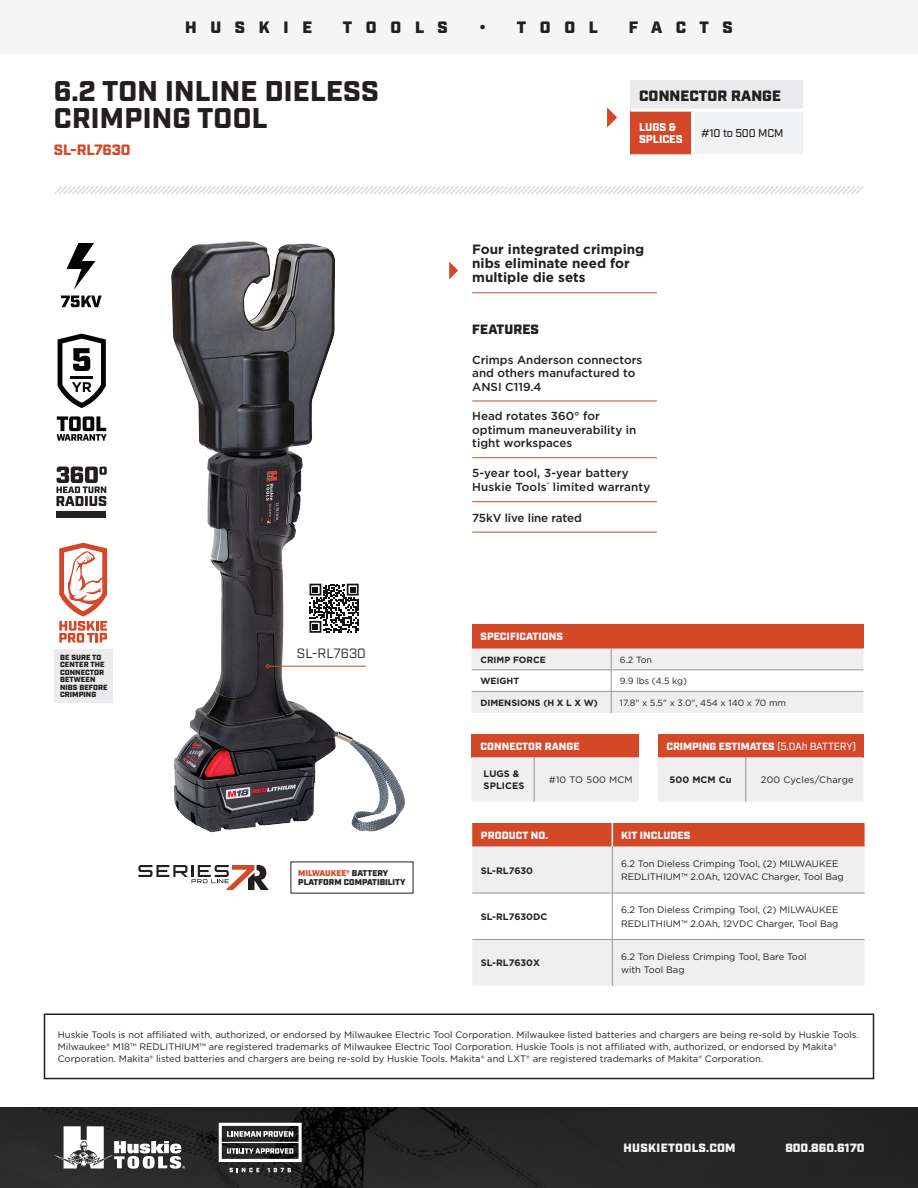
<style>
.page{position:relative;width:918px;height:1188px;background:#fff}
.page>*{position:absolute;margin:0;border:0;box-sizing:border-box;transform-origin:0 0}
.t1{font:900 28.5px "Industry";letter-spacing:.01em;color:#231f20}
.t2{font:900 16.5px "Industry";letter-spacing:.83em;color:#231f20}
.Table_Header{font:900 15px "Industry";letter-spacing:.01em;color:#231f20}
.Product_Name_-_Prima{font:900 15px "Industry";letter-spacing:-.01em;color:#d44727}
.New_Features{font:700 13.5px/14.2px "Gotham";color:#231f20}
.t3{font:13.5px "Industry";color:#231f20}
.Small_Copy{font:900 13.5px "Industry";letter-spacing:.01em;color:#231f20}
.t4{font:900 12px "Industry";letter-spacing:.02em;color:#f2f3f4}
.t5{font:900 12px "Industry";color:#f2f3f4}
.New_Features-2{font:500 11.7px/13.5px "Gotham";color:#231f20}
.Table_Copy{font:900 11.25px/12px "Industry";color:#fff}
.Table_Copy-2{font:500 11.25px "Industry";letter-spacing:-.01em;color:#231f20}
.Table_Header-2{font:900 10.5px "Industry";letter-spacing:.01em;color:#f2f3f4}
.Table_Copy-3{font:9.3px/13.5px "Gotham";color:#231f20}
.Table_Copy-4{font:700 9.3px/12px "Gotham";color:#231f20}
.Table_Copy-5{font:9.3px "Gotham";letter-spacing:.02em;color:#231f20}
.Table_Copy-6{font:9px "Gotham";color:#231f20}
.Table_Copy-7{font:700 9px "Gotham";color:#231f20}
.t6{font:900 8.4px/9px "Industry";letter-spacing:.01em;color:#231f20}
.t7{font:900 7.5px/7.5px "Industry";letter-spacing:.01em;color:#231f20}
.s1{color:#d44728}
.s2{font-weight:500}
</style>
<div class="page">
<svg style="left:138px;top:865px;width:131px;height:25px"></svg>
<img style="left:0;top:1107px;width:918px;height:81px">
<div style="left:44px;top:1014px;width:830px;height:65px;border:2px solid #231f20"></div>
<svg style="left:54px;top:1126px;width:131px;height:43px"></svg>
<svg style="left:230px;top:1168px;width:29px;height:4px"></svg>
<svg style="left:268px;top:1168px;width:23px;height:4px"></svg>
<svg style="left:219px;top:1123px;width:83px;height:39px"></svg>
<div style="left:0;top:0;width:918px;height:54px;background:#f5f5f6"></div>
<svg style="left:54px;top:186px;width:810px;height:9px"></svg>
<div style="left:472px;top:847px;width:393px;height:139px;background:#efeff0"></div>
<svg style="left:472px;top:894px;width:393px;height:45px"></svg>
<div style="left:472px;top:823px;width:393px;height:24px;background:#d44727"></div>
<hr style="left:612px;top:847px;width:1px;height:46px;background:#939598">
<hr style="left:612px;top:940px;width:1px;height:46px;background:#939598">
<hr style="left:612px;top:893px;width:1px;height:46px;background:#939598">
<hr style="left:472px;top:893px;width:140px;height:1px;background:#939598">
<hr style="left:612px;top:893px;width:253px;height:1px;background:#939598">
<hr style="left:472px;top:939px;width:140px;height:1px;background:#939598">
<hr style="left:612px;top:939px;width:253px;height:1px;background:#939598">
<img style="left:171px;top:241px;width:234px;height:592px">
<hr style="left:472px;top:401px;width:185px;height:1px;background:#d44727">
<hr style="left:472px;top:457px;width:185px;height:1px;background:#d44727">
<hr style="left:472px;top:501px;width:185px;height:1px;background:#d44727">
<hr style="left:472px;top:532px;width:185px;height:1px;background:#d44727">
<hr style="left:269px;top:666px;width:97px;height:1px;background:#d44727">
<svg style="left:266px;top:664px;width:3px;height:4px"></svg>
<svg style="left:307px;top:581px;width:54px;height:54px"></svg>
<svg style="left:310px;top:584px;width:49px;height:49px"></svg>
<div style="left:630px;top:80px;width:173px;height:30px;background:#ebebed"></div>
<div style="left:630px;top:110px;width:63px;height:45px;background:#d44728"></div>
<div style="left:693px;top:110px;width:110px;height:45px;background:#f1f2f3"></div>
<hr style="left:630px;top:109px;width:63px;height:3px;background:#fff">
<hr style="left:693px;top:109px;width:110px;height:3px;background:#fff">
<hr style="left:691px;top:112px;width:3px;height:43px;background:#fff">
<svg style="left:607px;top:107px;width:10px;height:21px"></svg>
<div style="left:54px;top:649px;width:58px;height:53px;background:#ebebed"></div>
<svg style="left:59px;top:543px;width:48px;height:100px"></svg>
<div style="left:56px;top:511px;width:50px;height:6px;background:#231f20"></div>
<svg style="left:56px;top:467px;width:51px;height:39px"></svg>
<svg style="left:67px;top:243px;width:29px;height:47px"></svg>
<svg style="left:61px;top:296px;width:41px;height:11px"></svg>
<svg style="left:57px;top:416px;width:50px;height:25px"></svg>
<svg style="left:58px;top:334px;width:48px;height:74px"></svg>
<hr style="left:472px;top:292px;width:185px;height:1px;background:#d44727">
<svg style="left:449px;top:262px;width:9px;height:17px"></svg>
<div style="left:472px;top:734px;width:167px;height:23px;background:#d44727"></div>
<div style="left:472px;top:757px;width:167px;height:45px;background:#efeff0"></div>
<hr style="left:534px;top:757px;width:1px;height:45px;background:#939598">
<div style="left:658px;top:734px;width:206px;height:23px;background:#d44727"></div>
<div style="left:658px;top:757px;width:206px;height:45px;background:#efeff0"></div>
<hr style="left:746px;top:757px;width:1px;height:45px;background:#939598">
<div style="left:472px;top:625px;width:392px;height:23px;background:#d44727"></div>
<svg style="left:472px;top:648px;width:392px;height:65px"></svg>
<p class="t2" style="left:185px;top:17px;width:129px">HUSKIE</p>
<p class="t2" style="left:343px;top:17px;width:106px">TOOLS</p>
<p class="t2" style="left:479px;top:17px;width:120px">• TOOL</p>
<p class="t2" style="left:629px;top:17px;width:106px">FACTS</p>
<p class="t1" style="left:54px;top:74px;width:327px">6.2 TON INLINE DIELESS</p>
<p class="t1" style="left:54px;top:101px;width:215px">CRIMPING TOOL</p>
<p class="Product_Name_-_Prima" style="left:54px;top:141px;width:78px">SL-RL7630</p>
<p class="t7" style="left:60px;top:654px;width:49px">BE SURE TO<br>CENTER THE<br>CONNECTOR<br>BETWEEN<br>NIBS BEFORE<br>CRIMPING</p>
<p class="t3" style="left:297px;top:645px;width:70px">SL-RL7630</p>
<p class="t6" style="left:298px;top:869px;width:109px"><span class="s1">MILWAUKEE®</span> BATTERY<br>PLATFORM COMPATIBILITY</p>
<p class="Table_Header" style="left:639px;top:86px;width:143px">CONNECTOR RANGE</p>
<p class="Table_Copy" style="left:639px;top:122px;width:45px">LUGS &amp;<br>SPLICES</p>
<p class="Table_Copy-2" style="left:701px;top:127px;width:84px">#10 to 500 MCM</p>
<p class="New_Features" style="left:472px;top:242px;width:174px">Four integrated crimping nibs eliminate need for multiple die sets</p>
<p class="Small_Copy" style="left:472px;top:321px;width:68px">FEATURES</p>
<p class="New_Features-2" style="left:472px;top:353px;width:172px">Crimps Anderson connectors and others manufactured to<br>ANSI C119.4</p>
<p class="New_Features-2" style="left:472px;top:409px;width:166px">Head rotates 360° for optimum maneuverability in tight workspaces</p>
<p class="New_Features-2" style="left:472px;top:466px;width:180px;line-height:14.2px">5-year tool, 3-year battery<br>Huskie Tools<sup>®</sup> limited warranty</p>
<p class="New_Features-2" style="left:472px;top:511px;width:111px">75kV live line rated</p>
<p class="Table_Header-2" style="left:480px;top:630px;width:84px">SPECIFICATIONS</p>
<p class="Table_Copy-7" style="left:480px;top:654px;width:67px">CRIMP FORCE</p>
<p class="Table_Copy-6" style="left:620px;top:654px;width:34px">6.2 Ton</p>
<p class="Table_Copy-7" style="left:480px;top:675px;width:40px">WEIGHT</p>
<p class="Table_Copy-6" style="left:620px;top:675px;width:69px">9.9 lbs (4.5 kg)</p>
<p class="Table_Copy-7" style="left:480px;top:697px;width:119px">DIMENSIONS (H X L X W)</p>
<p class="Table_Copy-6" style="left:620px;top:697px;width:168px">17.8" x 5.5" x 3.0", 454 x 140 x 70 mm</p>
<p class="Table_Header-2" style="left:480px;top:740px;width:101px">CONNECTOR RANGE</p>
<p class="Table_Copy-4" style="left:484px;top:768px;width:42px">LUGS &amp;<br>SPLICES</p>
<p class="Table_Copy-5" style="left:549px;top:774px;width:85px">#10 TO 500 MCM</p>
<p class="Table_Header-2" style="left:666px;top:740px;width:191px">CRIMPING ESTIMATES <span class="s2">(5.0Ah BATTERY)</span></p>
<p class="Table_Copy-4" style="left:670px;top:774px;width:64px">500 MCM Cu</p>
<p class="Table_Copy-5" style="left:761px;top:774px;width:94px">200 Cycles/Charge</p>
<p class="Table_Header-2" style="left:481px;top:829px;width:69px">PRODUCT NO.</p>
<p class="Table_Header-2" style="left:621px;top:829px;width:71px">KIT INCLUDES</p>
<p class="Table_Copy-4" style="left:481px;top:864px;width:54px">SL-RL7630</p>
<p class="Table_Copy-3" style="left:621px;top:857px;width:224px">6.2 Ton Dieless Crimping Tool, (2) MILWAUKEE<br>REDLITHIUM™ 2.0Ah, 120VAC Charger, Tool Bag</p>
<p class="Table_Copy-4" style="left:481px;top:911px;width:68px">SL-RL7630DC</p>
<p class="Table_Copy-3" style="left:621px;top:903px;width:219px">6.2 Ton Dieless Crimping Tool, (2) MILWAUKEE<br>REDLITHIUM™ 2.0Ah, 12VDC Charger, Tool Bag</p>
<p class="Table_Copy-4" style="left:481px;top:957px;width:61px">SL-RL7630X</p>
<p class="Table_Copy-3" style="left:621px;top:949px;width:187px">6.2 Ton Dieless Crimping Tool, Bare Tool with Tool Bag</p>
<p class="Table_Copy-3" style="left:58px;top:1029px;width:803px;line-height:12px">Huskie Tools is not affiliated with, authorized, or endorsed by Milwaukee Electric Tool Corporation. Milwaukee listed batteries and chargers are being re-sold by Huskie Tools.<br>Milwaukee® M18™ REDLITHIUM™ are registered trademarks of Milwaukee Electric Tool Corporation. Huskie Tools is not affiliated with, authorized, or endorsed by Makita®<br>Corporation. Makita® listed batteries and chargers are being re-sold by Huskie Tools. Makita® and LXT® are registered trademarks of Makita® Corporation.</p>
<p class="t4" style="left:623px;top:1140px;width:114px">HUSKIETOOLS.COM</p>
<p class="t5" style="left:785px;top:1140px;width:81px">800.860.6170</p>
</div>
